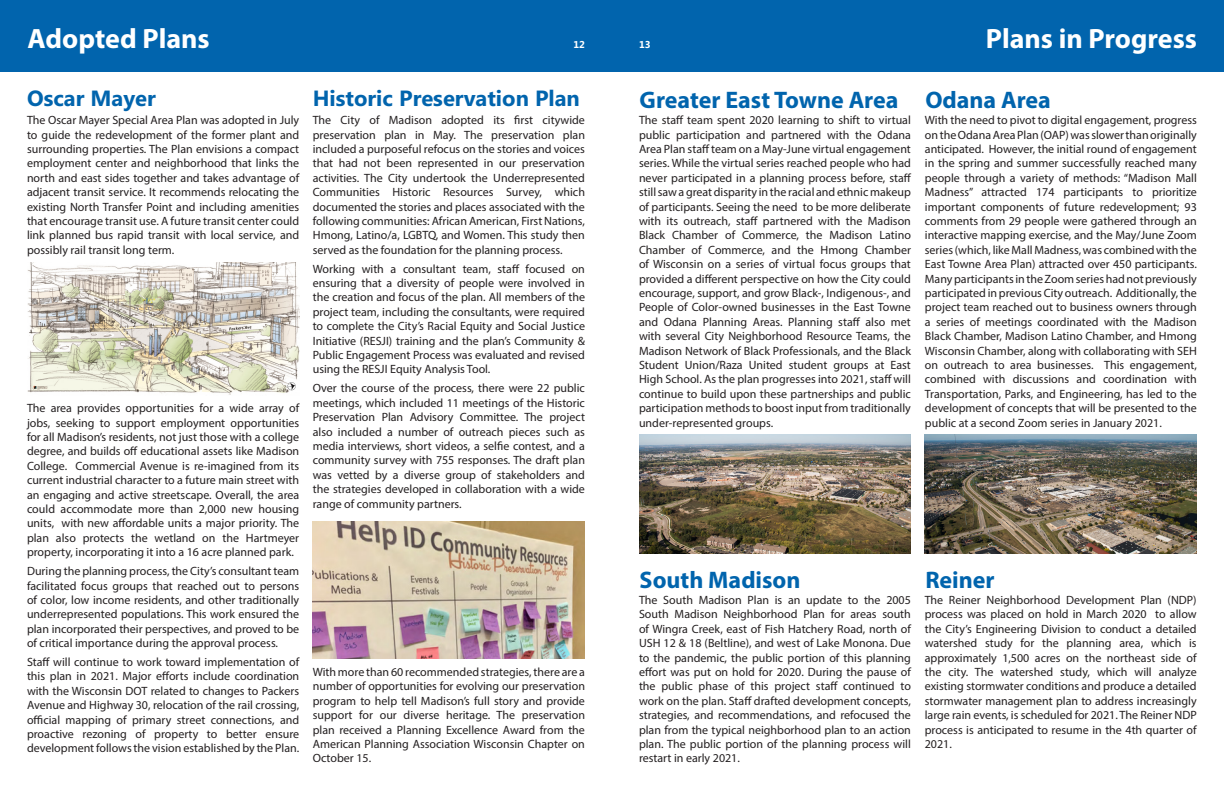
<style>
.page{position:relative;width:1224px;height:792px;background:#fff}
.page>*{position:absolute;margin:0;border:0;box-sizing:border-box;transform-origin:0 0}
.Header_1{font:700 28px "Myriad Pro";color:#fff}
.Header_2{font:700 24px "Myriad Pro";color:#0164ad}
.t1{font:700 22px "Microsoft Phags Pa";color:#0164ad}
.Body_Text{font:12px/14.4px "Myriad Pro";color:#231f20;text-align:justify}
.t2{font:700 10px "Microsoft Phags Pa";color:#fff}
</style>
<div class="page">
<div style="left:0;top:0;width:1224px;height:72px;background:#0164ad"></div>
<img style="left:313px;top:521px;width:272px;height:137px">
<img style="left:27px;top:262px;width:272px;height:133px">
<img style="left:925px;top:435px;width:272px;height:118px">
<img style="left:639px;top:435px;width:272px;height:118px">
<p class="Header_1" style="left:28px;top:20px;width:184px">Adopted Plans</p>
<p class="t2" style="left:573px;top:38px;width:13px">12</p>
<p class="t2" style="left:639px;top:38px;width:13px">13</p>
<p class="Header_1" style="left:986px;top:20px;width:213px">Plans in Progress</p>
<p class="t1" style="left:27px;top:83px;width:130px">Oscar Mayer</p>
<p class="Body_Text" style="left:27px;top:113px;width:274px">The Oscar Mayer Special Area Plan was adopted in July to guide the redevelopment of the former plant and surrounding properties. The Plan envisions a compact employment center and neighborhood that links the north and east sides together and takes advantage of adjacent transit service. It recommends relocating the existing North Transfer Point and including amenities that encourage transit use. A future transit center could link planned bus rapid transit with local service, and possibly rail transit long term.</p>
<p class="Body_Text" style="left:27px;top:401px;width:274px">The area provides opportunities for a wide array of jobs, seeking to support employment opportunities for all Madison’s residents, not just those with a college degree, and builds off educational assets like Madison College. Commercial Avenue is re-imagined from its current industrial character to a future main street with an engaging and active streetscape. Overall, the area could accommodate more than 2,000 new housing units, with new affordable units a major priority. The plan also protects the wetland on the Hartmeyer property, incorporating it into a 16 acre planned park.</p>
<p class="Body_Text" style="left:27px;top:564px;width:274px">During the planning process, the City’s consultant team facilitated focus groups that reached out to persons of color, low income residents, and other traditionally underrepresented populations. This work ensured the plan incorporated their perspectives, and proved to be of critical importance during the approval process.</p>
<p class="Body_Text" style="left:27px;top:655px;width:274px">Staff will continue to work toward implementation of this plan in 2021. Major efforts include coordination with the Wisconsin DOT related to changes to Packers Avenue and Highway 30, relocation of the rail crossing, official mapping of primary street connections, and proactive rezoning of property to better ensure development follows the vision established by the Plan.</p>
<p class="t1" style="left:313px;top:83px;width:269px">Historic Preservation Plan</p>
<p class="Body_Text" style="left:313px;top:113px;width:274px">The City of Madison adopted its first citywide preservation plan in May. The preservation plan included a purposeful refocus on the stories and voices that had not been represented in our preservation activities. The City undertook the Underrepresented Communities Historic Resources Survey, which documented the stories and places associated with the following communities: African American, First Nations, Hmong, Latino/a, LGBTQ, and Women. This study then served as the foundation for the planning process.</p>
<p class="Body_Text" style="left:313px;top:261px;width:274px">Working with a consultant team, staff focused on ensuring that a diversity of people were involved in the creation and focus of the plan. All members of the project team, including the consultants, were required to complete the City’s Racial Equity and Social Justice Initiative (RESJI) training and the plan’s Community &amp; Public Engagement Process was evaluated and revised using the RESJI Equity Analysis Tool.</p>
<p class="Body_Text" style="left:313px;top:381px;width:274px">Over the course of the process, there were 22 public meetings, which included 11 meetings of the Historic Preservation Plan Advisory Committee. The project also included a number of outreach pieces such as media interviews, short videos, a selfie contest, and a community survey with 755 responses. The draft plan was vetted by a diverse group of stakeholders and the strategies developed in collaboration with a wide range of community partners.</p>
<p class="Body_Text" style="left:313px;top:665px;width:274px">With more than 60 recommended strategies, there are a number of opportunities for evolving our preservation program to help tell Madison’s full story and provide support for our diverse heritage. The preservation plan received a Planning Excellence Award from the American Planning Association Wisconsin Chapter on October 15.</p>
<p class="Header_2" style="left:640px;top:84px;width:260px">Greater East Towne Area</p>
<p class="Body_Text" style="left:639px;top:113px;width:274px">The staff team spent 2020 learning to shift to virtual public participation and partnered with the Odana Area Plan staff team on a May-June virtual engagement series. While the virtual series reached people who had never participated in a planning process before, staff still saw a great disparity in the racial and ethnic makeup of participants. Seeing the need to be more deliberate with its outreach, staff partnered with the Madison Black Chamber of Commerce, the Madison Latino Chamber of Commerce, and the Hmong Chamber of Wisconsin on a series of virtual focus groups that provided a different perspective on how the City could encourage, support, and grow Black-, Indigenous-, and People of Color-owned businesses in the East Towne and Odana Planning Areas. Planning staff also met with several City Neighborhood Resource Teams, the Madison Network of Black Professionals, and the Black Student Union/Raza United student groups at East High School. As the plan progresses into 2021, staff will continue to build upon these partnerships and public participation methods to boost input from traditionally under-represented groups.</p>
<p class="Header_2" style="left:925px;top:84px;width:127px">Odana Area</p>
<p class="Body_Text" style="left:925px;top:113px;width:273px">With the need to pivot to digital engagement, progress on the Odana Area Plan (OAP) was slower than originally anticipated. However, the initial round of engagement in the spring and summer successfully reached many people through a variety of methods: “Madison Mall Madness” attracted 174 participants to prioritize important components of future redevelopment; 93 comments from 29 people were gathered through an interactive mapping exercise, and the May/June Zoom series (which, like Mall Madness, was combined with the East Towne Area Plan) attracted over 450 participants.<br>Many participants in the Zoom series had not previously participated in previous City outreach. Additionally, the project team reached out to business owners through a series of meetings coordinated with the Madison Black Chamber, Madison Latino Chamber, and Hmong Wisconsin Chamber, along with collaborating with SEH on outreach to area businesses. This engagement, combined with discussions and coordination with Transportation, Parks, and Engineering, has led to the development of concepts that will be presented to the public at a second Zoom series in January 2021.</p>
<p class="Header_2" style="left:640px;top:564px;width:162px">South Madison</p>
<p class="Header_2" style="left:925px;top:564px;width:71px">Reiner</p>
<p class="Body_Text" style="left:639px;top:593px;width:273px">The South Madison Plan is an update to the 2005<br>South Madison Neighborhood Plan for areas south of Wingra Creek, east of Fish Hatchery Road, north of USH 12 &amp; 18 (Beltline), and west of Lake Monona. Due to the pandemic, the public portion of this planning effort was put on hold for 2020. During the pause of the public phase of this project staff continued to work on the plan. Staff drafted development concepts, strategies, and recommendations, and refocused the plan from the typical neighborhood plan to an action plan. The public portion of the planning process will restart in early 2021.</p>
<p class="Body_Text" style="left:925px;top:593px;width:273px">The Reiner Neighborhood Development Plan (NDP) process was placed on hold in March 2020 to allow the City’s Engineering Division to conduct a detailed watershed study for the planning area, which is approximately 1,500 acres on the northeast side of the city. The watershed study, which will analyze existing stormwater conditions and produce a detailed stormwater management plan to address increasingly large rain events, is scheduled for 2021. The Reiner NDP process is anticipated to resume in the 4th quarter of 2021.</p>
</div>
